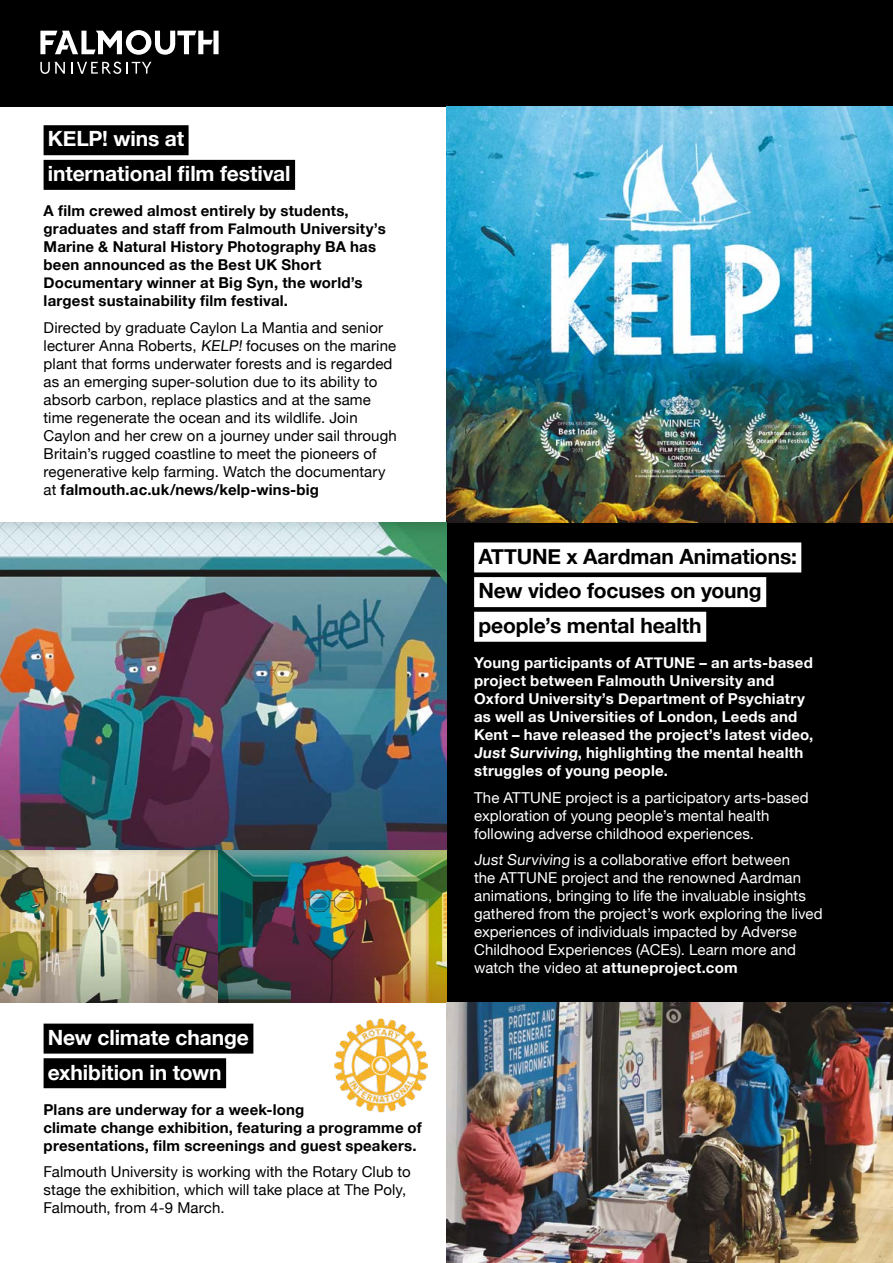
<style>
.page{position:relative;width:893px;height:1263px;background:#fff}
.page>*{position:absolute;margin:0;border:0;box-sizing:border-box;transform-origin:0 0}
.BLACK_BG_HEADER{font:700 21px "Helvetica Neue";letter-spacing:-.005em;color:#fff}
.BLACK_BG_HEADER-2{font:700 21px "Helvetica Neue";letter-spacing:-.005em;color:#000}
.t1{font:15px/18px "Helvetica Neue";letter-spacing:.005em;color:#000}
.t2{font:15px/18px "Helvetica Neue";letter-spacing:.005em;color:#fff}
.t3{font:700 15px/18px "Helvetica Neue";letter-spacing:.015em;color:#000}
.t4{font:700 15px/18px "Helvetica Neue";letter-spacing:.015em;color:#fff}
.s1{font-weight:700}
</style>
<div class="page">
<div style="left:0;top:0;width:893px;height:106px;background:#000"></div>
<svg style="left:40px;top:62px;width:25px;height:12px"></svg>
<svg style="left:71px;top:62px;width:80px;height:12px"></svg>
<svg style="left:40px;top:30px;width:179px;height:25px"></svg>
<div style="left:447px;top:504px;width:446px;height:499px;background:#000"></div>
<div style="left:44px;top:125px;width:145px;height:30px;background:#000"></div>
<div style="left:44px;top:160px;width:251px;height:30px;background:#000"></div>
<div style="left:474px;top:542px;width:327px;height:30px;background:#fff"></div>
<div style="left:474px;top:577px;width:292px;height:30px;background:#fff"></div>
<div style="left:474px;top:612px;width:232px;height:30px;background:#fff"></div>
<img style="left:446px;top:106px;width:447px;height:416px">
<img style="left:0;top:522px;width:447px;height:329px">
<img style="left:0;top:851px;width:447px;height:152px">
<img style="left:447px;top:1003px;width:446px;height:260px">
<div style="left:44px;top:1023px;width:209px;height:30px;background:#000"></div>
<div style="left:44px;top:1058px;width:182px;height:30px;background:#000"></div>
<img style="left:334px;top:1019px;width:94px;height:93px;border-radius:47px">
<p class="BLACK_BG_HEADER" style="left:48px;top:123px;width:138px">KELP! wins at</p>
<p class="BLACK_BG_HEADER" style="left:48px;top:157px;width:244px">international film festival</p>
<p class="t3" style="left:44px;top:202px;width:344px">A film crewed almost entirely by students, graduates and staff from Falmouth University’s Marine &amp; Natural History Photography BA has been announced as the Best UK Short Documentary winner at Big Syn, the world’s largest sustainability film festival.</p>
<p class="t1" style="left:44px;top:319px;width:355px">Directed by graduate Caylon La Mantia and senior lecturer Anna Roberts, KELP! focuses on the marine plant that forms underwater forests and is regarded as an emerging super-solution due to its ability to absorb carbon, replace plastics and at the same time regenerate the ocean and its wildlife. Join Caylon and her crew on a journey under sail through Britain’s rugged coastline to meet the pioneers of regenerative kelp farming. Watch the documentary at <span class="s1">falmouth.ac.uk/news/kelp-wins-big</span></p>
<p class="BLACK_BG_HEADER" style="left:48px;top:1021px;width:203px">New climate change</p>
<p class="BLACK_BG_HEADER" style="left:48px;top:1055px;width:175px">exhibition in town</p>
<p class="t3" style="left:44px;top:1100px;width:380px">Plans are underway for a week-long<br>climate change exhibition, featuring a programme of presentations, film screenings and guest speakers.</p>
<p class="t1" style="left:44px;top:1163px;width:369px">Falmouth University is working with the Rotary Club to stage the exhibition, which will take place at The Poly,<br>Falmouth, from 4-9 March.</p>
<p class="BLACK_BG_HEADER-2" style="left:478px;top:540px;width:320px">ATTUNE x Aardman Animations:</p>
<p class="BLACK_BG_HEADER-2" style="left:478px;top:574px;width:285px">New video focuses on young</p>
<p class="BLACK_BG_HEADER-2" style="left:478px;top:609px;width:225px">people’s mental health</p>
<p class="t4" style="left:474px;top:654px;width:341px">Young participants of ATTUNE – an arts-based project between Falmouth University and Oxford University’s Department of Psychiatry as well as Universities of London, Leeds and Kent – have released the project’s latest video, Just Surviving, highlighting the mental health struggles of young people.</p>
<p class="t2" style="left:474px;top:789px;width:336px">The ATTUNE project is a participatory arts-based exploration of young people’s mental health following adverse childhood experiences.</p>
<p class="t2" style="left:474px;top:851px;width:350px">Just Surviving is a collaborative effort between<br>the ATTUNE project and the renowned Aardman animations, bringing to life the invaluable insights gathered from the project’s work exploring the lived experiences of individuals impacted by Adverse Childhood Experiences (ACEs). Learn more and watch the video at <span class="s1">attuneproject.com</span></p>
</div>
